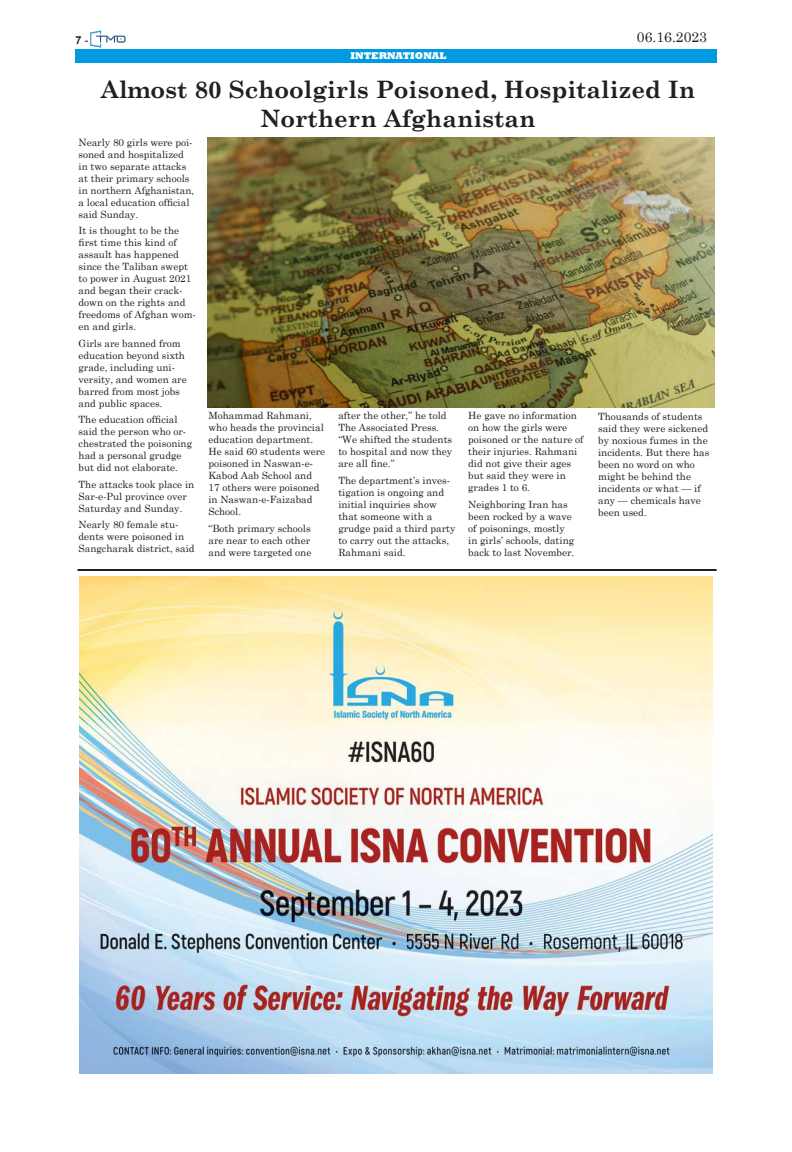
<style>
.page{position:relative;width:792px;height:1152px;background:#fff}
.page>*{position:absolute;margin:0;border:0;box-sizing:border-box;transform-origin:0 0}
.t1{font:700 24px/28.8px "Century Schoolbook";color:#231f20;text-align:center}
.t2{font:14px "Century";color:#231f20}
.t3{font:700 11px "Arial";color:#231f20}
.t4{font:10px/12px "Century Schoolbook";color:#231f20}
.t5{font:800 10px "Rockwell";color:#fff}
.s1{font-weight:400}
</style>
<div class="page">
<div style="left:75px;top:49px;width:642px;height:14px;background:#009ae0"></div>
<img style="left:90px;top:30px;width:36px;height:18px">
<img style="left:79px;top:576px;width:634px;height:498px">
<hr style="left:78px;top:569px;width:639px;height:2px;background:#231f20">
<img style="left:207px;top:138px;width:508px;height:270px">
<p class="t3" style="left:76px;top:32px;width:14px">7 <span class="s1">-</span></p>
<h2 class="t2" style="left:637px;top:25px;width:72px">06.16.2023</h2>
<p class="t5" style="left:351px;top:50px;width:97px">INTERNATIONAL</p>
<h1 class="t1" style="left:101px;top:74px;width:596px">Almost 80 Schoolgirls Poisoned, Hospitalized In<br>Northern Afghanistan</h1>
<p class="t4" style="left:79px;top:135px;width:117px">Nearly 80 girls were poi&shy;soned and hospitalized in two separate attacks at their primary schools in northern Afghanistan, a local education official said Sunday.</p>
<p class="t4" style="left:79px;top:224px;width:119px">It is thought to be the first time this kind of assault has happened since the Taliban swept to power in August 2021 and began their crack&shy;down on the rights and freedoms of Afghan wom&shy;en and girls.</p>
<p class="t4" style="left:79px;top:336px;width:110px">Girls are banned from education beyond sixth grade, including uni&shy;versity, and women are barred from most jobs and public spaces.</p>
<p class="t4" style="left:79px;top:413px;width:115px">The education official said the person who or&shy;chestrated the poisoning had a personal grudge but did not elaborate.</p>
<p class="t4" style="left:79px;top:477px;width:117px">The attacks took place in<br>Sar-e-Pul province over<br>Saturday and Sunday.</p>
<p class="t4" style="left:79px;top:518px;width:118px">Nearly 80 female stu&shy;dents were poisoned in<br>Sangcharak district, said</p>
<p class="t4" style="left:338px;top:409px;width:115px">after the other,” he told<br>The Associated Press. “We shifted the students to hospital and now they are all fine.”</p>
<p class="t4" style="left:338px;top:473px;width:119px">The department’s inves&shy;tigation is ongoing and initial inquiries show that someone with a grudge paid a third party to carry out the attacks,<br>Rahmani said.</p>
<p class="t4" style="left:468px;top:409px;width:117px">He gave no information on how the girls were poisoned or the nature of their injuries. Rahmani did not give their ages but said they were in grades 1 to 6.</p>
<p class="t4" style="left:468px;top:497px;width:108px">Neighboring Iran has been rocked by a wave of poisonings, mostly in girls’ schools, dating back to last November.</p>
<p class="t4" style="left:208px;top:409px;width:118px">Mohammad Rahmani, who heads the provincial education department.<br>He said 60 students were poisoned in Naswan-e-<br>Kabod Aab School and<br>17 others were poisoned in Naswan-e-Faizabad<br>School.</p>
<p class="t4" style="left:208px;top:521px;width:104px">“Both primary schools are near to each other and were targeted one</p>
<p class="t4" style="left:598px;top:409px;width:113px">Thousands of students said they were sickened by noxious fumes in the incidents. But there has been no word on who might be behind the incidents or what — if any — chemicals have been used.</p>
</div>
